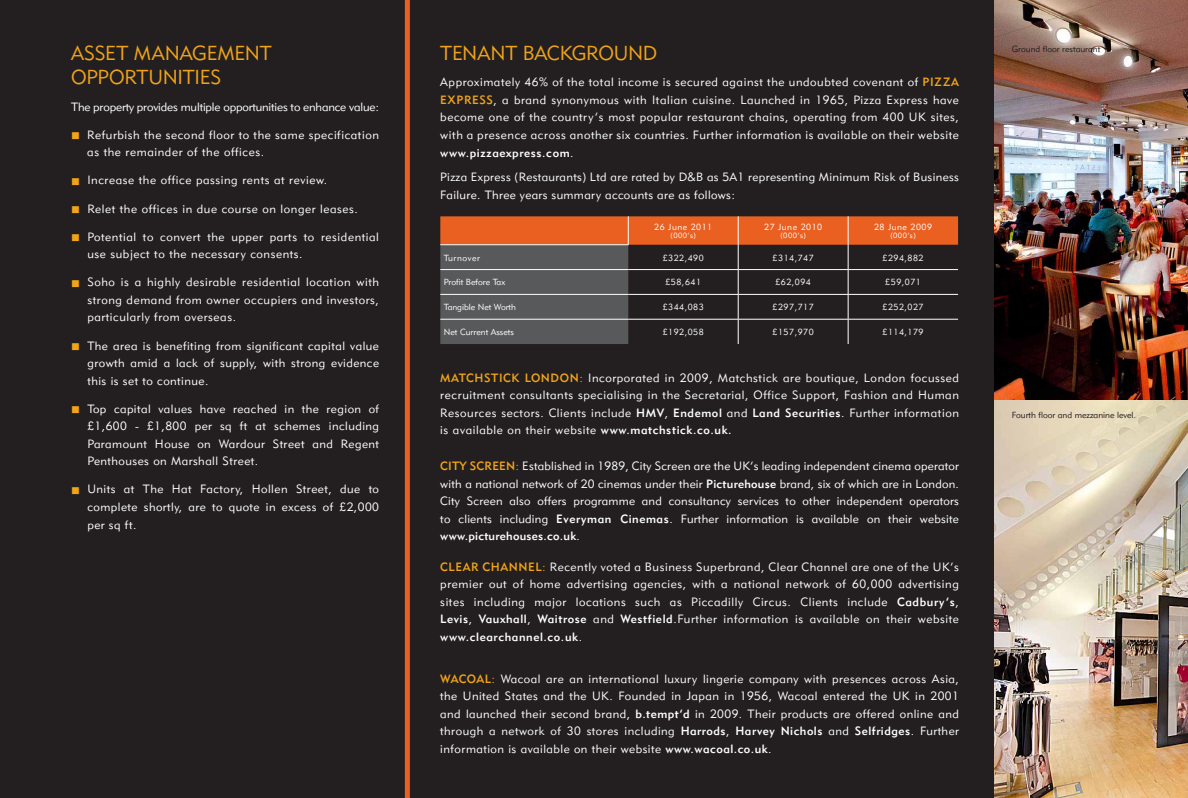
<style>
.page{position:relative;width:1188px;height:798px;background:#fff}
.page>*{position:absolute;margin:0;border:0;box-sizing:border-box;transform-origin:0 0}
.t1{font:20px "Geometric 415 BT Lite A";letter-spacing:-.01em;color:#f1a418}
.t2{font:11.88px/17.5px "Geometric 415 BT Lite A";letter-spacing:.05em;color:#fff;text-align:justify}
.t3{font:11.88px/17.5px "Geometric 415 BT Lite A";letter-spacing:.03em;color:#fff}
.t4{font:11.88px "Geometric 415 BT Lite A";letter-spacing:-.01em;color:#fff}
.t5{font:11.88px "Geometric 415 BT Medium A";letter-spacing:.05em;color:#f1a418}
.t6{font:11.88px "Geometric 415 BT Medium A";letter-spacing:.05em;color:#fff}
.t7{font:11.88px "Geometric 415 BT Medium A";letter-spacing:.02em;color:#fff}
.t8{font:8.75px "Geometric 415 BT Lite A";letter-spacing:.06em;color:#fff}
.t9{font:8.75px "Geometric 415 BT Lite A";color:#231f20}
.t10{font:8.75px "Geometric 415 BT Lite A";color:#fff}
.t11{font:7.5px "Geometric 415 BT Lite A";letter-spacing:.06em;color:#fff}
.s1{font-family:"Geometric 415 BT Medium A";color:#f1a418}
.s2{font-family:"Geometric 415 BT Lite A"}
.s3{color:#f1a418}
.s4{font-family:"Geometric 415 BT Medium A"}
</style>
<div class="page">
<div style="left:0;top:0;width:994px;height:797px;background:#231f20"></div>
<img style="left:994px;top:0;width:193px;height:797px">
<svg style="left:440px;top:216px;width:517px;height:128px"></svg>
<div style="left:405px;top:0;width:5px;height:797px;background:#e96021"></div>
<h1 class="t1" style="left:71px;top:40px;width:25px">Asset</h1>
<h1 class="t1" style="left:134px;top:40px;width:33px">Management</h1>
<h1 class="t1" style="left:71px;top:64px;width:28px">Opportunities</h1>
<p class="t2" style="left:440px;top:73px;width:518px">Approximately 46% of the total income is secured against the undoubted covenant of <span class="s1">Pi zza</span></p>
<p class="t5" style="left:440px;top:92px;width:25px">Express</p>
<h1 class="t1" style="left:440px;top:40px;width:26px">Tenant</h1>
<h1 class="t1" style="left:523px;top:40px;width:27px">Background</h1>
<p class="t2" style="left:440px;top:91px;width:520px;text-indent:53px">, a brand synonymous with Italian cuisine. Launched in 1965, Pizza Express have become one of the country’s most popular restaurant chains, operating from 400 UK sites, with a presence across another six countries. Further information is available on their website</p>
<p class="t6" style="left:440px;top:145px;width:135px">www.pizzaexpress.com<span class="s2">.</span></p>
<p class="t3" style="left:440px;top:168px;width:520px">Pizza Express (Restaurants) Ltd are rated by D&amp;B as 5A1 representing Minimum Risk of Business<br>Failure. Three years summary accounts are as follows:</p>
<p class="t8" style="left:654px;top:222px;width:59px">26 June 2011</p>
<p class="t11" style="left:670px;top:230px;width:27px">(000’s)</p>
<p class="t4" style="left:71px;top:99px;width:309px">The property provides multiple opportunities to enhance value:</p>
<p class="t2" style="left:87px;top:126px;width:293px;text-indent:-16px"><span class="s3">■</span> Refurbish the second floor to the same specification as the remainder of the offices.</p>
<p class="t2" style="left:71px;top:171px;width:257px"><span class="s3">■</span> Increase the office passing rents at review.</p>
<p class="t2" style="left:71px;top:199px;width:288px"><span class="s3">■</span> Relet the offices in due course on longer leases.</p>
<p class="t2" style="left:87px;top:227px;width:293px;text-indent:-16px"><span class="s3">■</span> Potential to convert the upper parts to residential use subject to the necessary consents.</p>
<p class="t2" style="left:87px;top:273px;width:293px;text-indent:-16px"><span class="s3">■</span> Soho is a highly desirable residential location with strong demand from owner occupiers and investors, particularly from overseas.</p>
<p class="t2" style="left:87px;top:336px;width:293px;text-indent:-16px"><span class="s3">■</span> The area is benefiting from significant capital value growth amid a lack of supply, with strong evidence this is set to continue.</p>
<p class="t2" style="left:87px;top:399px;width:293px;text-indent:-16px"><span class="s3">■</span> Top capital values have reached in the region of £1,600 - £1,800 per sq ft at schemes including Paramount House on Wardour Street and Regent Penthouses on Marshall Street.</p>
<p class="t2" style="left:87px;top:480px;width:293px;text-indent:-16px"><span class="s3">■</span> Units at The Hat Factory, Hollen Street, due to complete shortly, are to quote in excess of £2,000 per sq ft.</p>
<p class="t8" style="left:764px;top:222px;width:59px">27 June 2010</p>
<p class="t11" style="left:780px;top:230px;width:27px">(000’s)</p>
<p class="t8" style="left:873px;top:222px;width:59px">28 June 2009</p>
<p class="t11" style="left:890px;top:230px;width:27px">(000’s)</p>
<p class="t8" style="left:444px;top:252px;width:37px">Turnover</p>
<p class="t8" style="left:662px;top:252px;width:43px">£322,490</p>
<p class="t8" style="left:772px;top:252px;width:43px">£314,747</p>
<p class="t8" style="left:882px;top:252px;width:43px">£294,882</p>
<p class="t10" style="left:443px;top:277px;width:63px">Profit Before Tax</p>
<p class="t8" style="left:665px;top:277px;width:37px">£58,641</p>
<p class="t8" style="left:775px;top:277px;width:37px">£62,094</p>
<p class="t8" style="left:885px;top:277px;width:37px">£59,071</p>
<p class="t10" style="left:443px;top:301px;width:74px">Tangible Net Worth</p>
<p class="t8" style="left:662px;top:301px;width:43px">£344,083</p>
<p class="t8" style="left:772px;top:301px;width:43px">£297,717</p>
<p class="t8" style="left:882px;top:301px;width:43px">£252,027</p>
<p class="t10" style="left:443px;top:326px;width:72px">Net Current Assets</p>
<p class="t8" style="left:662px;top:326px;width:43px">£192,058</p>
<p class="t8" style="left:772px;top:326px;width:43px">£157,970</p>
<p class="t8" style="left:882px;top:326px;width:43px">£114,179</p>
<p class="t5" style="left:440px;top:370px;width:20px">Matchstic</p>
<p class="t5" style="left:511px;top:370px;width:30px">k London</p>
<p class="t2" style="left:440px;top:368px;width:520px;text-indent:139px"><span class="s3">:</span> Incorporated in 2009, Matchstick are boutique, London focussed recruitment consultants specialising in the Secretarial, Office Support, Fashion and Human Resources sectors. Clients include <span class="s4">HMV</span>, <span class="s4">Endemol</span> and <span class="s4">Land Securities</span>. Further information is available on their website <span class="s4">www.matchstick.co.uk.</span></p>
<p class="t2" style="left:440px;top:457px;width:520px;text-indent:75px"><span class="s3">:</span> Established in 1989, City Screen are the UK’s leading independent cinema operator with a national network of 20 cinemas under their <span class="s4">Picturehouse</span> brand, six of which are in London.<br>City Screen also offers programme and consultancy services to other independent operators to clients including <span class="s4">Everyman Cinemas</span>. Further information is available on their website</p>
<p class="t7" style="left:440px;top:528px;width:141px">www.picturehouses.co.uk<span class="s2">.</span></p>
<p class="t5" style="left:440px;top:458px;width:15px">City</p>
<p class="t5" style="left:470px;top:458px;width:16px">Screen</p>
<p class="t2" style="left:440px;top:557px;width:520px;text-indent:102px"><span class="s3">:</span> Recently voted a Business Superbrand, Clear Channel are one of the UK’s premier out of home advertising agencies, with a national network of 60,000 advertising sites including major locations such as Piccadilly Circus. Clients include <span class="s4">Cadbury’s</span>, <span class="s4">Levis</span>, <span class="s4">Vauxhall</span>, <span class="s4">Waitrose</span> and <span class="s4">Westfield</span>.Further information is available on their website</p>
<p class="t6" style="left:440px;top:629px;width:143px">www.clearchannel.co.uk<span class="s2">.</span></p>
<p class="t5" style="left:440px;top:670px;width:20px">Wacoal</p>
<p class="t5" style="left:440px;top:559px;width:17px">Clear</p>
<p class="t5" style="left:482px;top:559px;width:18px">Channel</p>
<p class="t2" style="left:440px;top:669px;width:520px;text-indent:51px"><span class="s3">:</span> Wacoal are an international luxury lingerie company with presences across Asia, the United States and the UK. Founded in Japan in 1956, Wacoal entered the UK in 2001 and launched their second brand, <span class="s4">b.tempt’d</span> in 2009. Their products are offered online and through a network of 30 stores including <span class="s4">Harrods</span>, <span class="s4">Harvey Nichols</span> and <span class="s4">Selfridges</span>. Further information is available on their website <span class="s4">www.wacoal.co.uk</span>.</p>
<p class="t9" style="left:1011px;top:44px;width:90px">Ground floor restaurant</p>
<p class="t9" style="left:1011px;top:409px;width:126px">Fourth floor and mezzanine level.</p>
</div>
